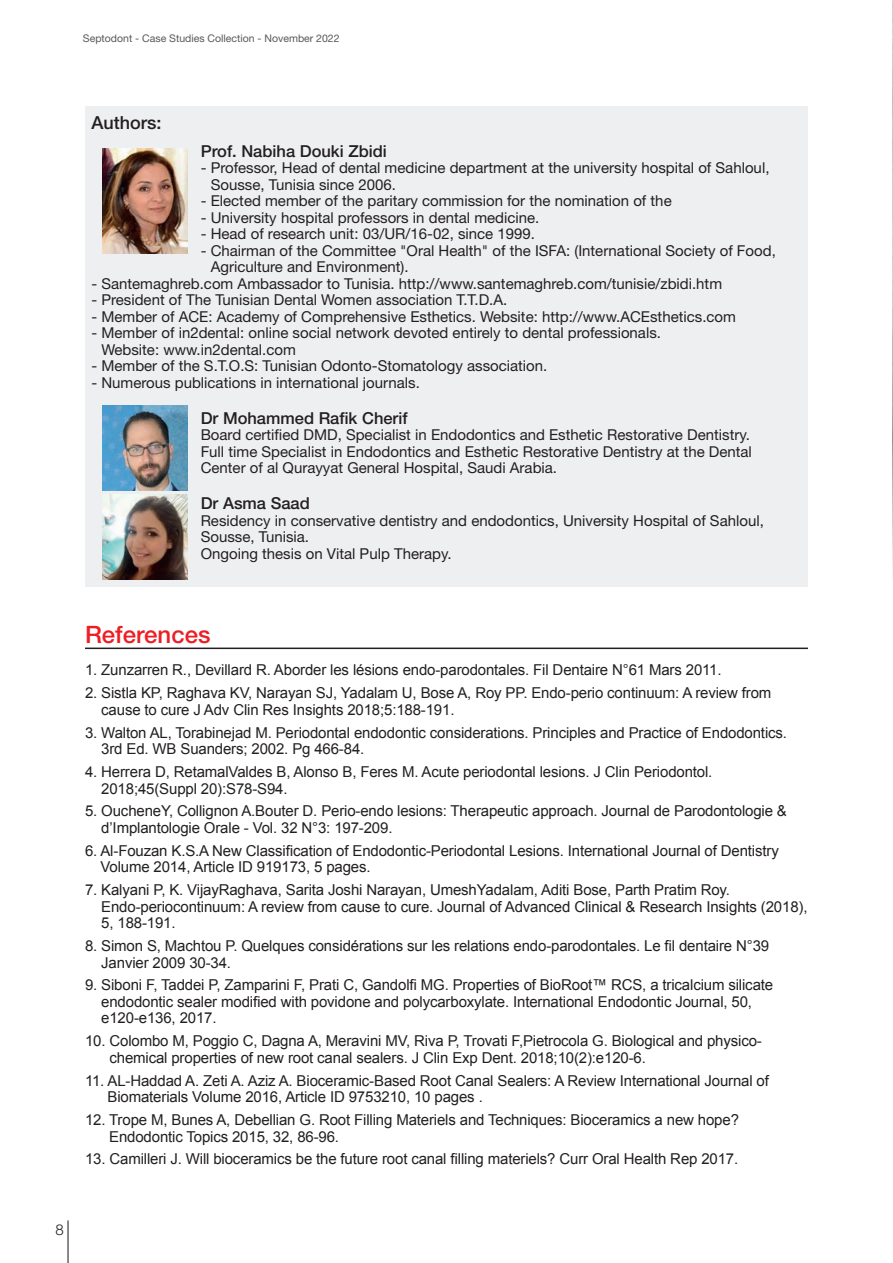
<style>
.page{position:relative;width:893px;height:1263px;background:#fff}
.page>*{position:absolute;margin:0;border:0;box-sizing:border-box;transform-origin:0 0}
.t1{font:500 24px "Helvetica Neue LT Std";color:#ee1d23}
.t2{font:500 18px "Helvetica Neue LT Std";color:#231f20}
.t3{font:500 16.5px "Helvetica Neue LT Std";color:#231f20}
.t4{font:15px/16.5px "Arial";letter-spacing:-.01em;color:#231f20}
.t5{font:15px/16.5px "Helvetica Neue LT Std";color:#231f20}
.t6{font:300 15px "Helvetica Neue LT Std";color:#231f20}
.t7{font:10.5px "Helvetica Neue LT Std";color:#57585a}
</style>
<div class="page">
<hr style="left:67px;top:1220px;width:2px;height:43px;background:#636366">
<div style="left:85px;top:106px;width:723px;height:481px;background:#eeeff0"></div>
<hr style="left:85px;top:647px;width:723px;height:2px;background:#231f20">
<img style="left:102px;top:148px;width:86px;height:105px">
<img style="left:102px;top:405px;width:86px;height:85px">
<img style="left:102px;top:494px;width:86px;height:85px">
<img style="left:892px;top:0;width:1px;height:572px">
<p class="t7" style="left:83px;top:32px;width:258px">Septodont - Case Studies Collection - November 2022</p>
<p class="t2" style="left:91px;top:112px;width:72px">Authors:</p>
<p class="t3" style="left:201px;top:141px;width:188px">Prof. Nabiha Douki Zbidi</p>
<p class="t5" style="left:211px;top:159px;width:560px;text-indent:-10px">- Professor, Head of dental medicine department at the university hospital of Sahloul,<br>Sousse, Tunisia since 2006.</p>
<p class="t5" style="left:201px;top:192px;width:472px">- Elected member of the paritary commission for the nomination of the</p>
<p class="t5" style="left:201px;top:209px;width:340px">- University hospital professors in dental medicine.</p>
<p class="t5" style="left:201px;top:225px;width:336px">- Head of research unit: 03/UR/16-02, since 1999.</p>
<p class="t5" style="left:211px;top:242px;width:567px;text-indent:-10px">- Chairman of the Committee "Oral Health" of the ISFA: (International Society of Food,<br>Agriculture and Environment).</p>
<p class="t5" style="left:91px;top:275px;width:632px">- Santemaghreb.com Ambassador to Tunisia. http://www.santemaghreb.com/tunisie/zbidi.htm</p>
<p class="t5" style="left:91px;top:291px;width:417px">- President of The Tunisian Dental Women association T.T.D.A.</p>
<p class="t5" style="left:91px;top:308px;width:646px">- Member of ACE: Academy of Comprehensive Esthetics. Website: http://www.ACEsthetics.com</p>
<p class="t5" style="left:101px;top:324px;width:561px;text-indent:-10px">- Member of in2dental: online social network devoted entirely to dental professionals.<br>Website: www.in2dental.com</p>
<p class="t5" style="left:91px;top:357px;width:457px">- Member of the S.T.O.S: Tunisian Odonto-Stomatology association.</p>
<p class="t5" style="left:91px;top:374px;width:330px">- Numerous publications in international journals.</p>
<p class="t3" style="left:201px;top:408px;width:208px">Dr Mohammed Rafik Cherif</p>
<p class="t5" style="left:201px;top:426px;width:553px">Board certified DMD, Specialist in Endodontics and Esthetic Restorative Dentistry.<br>Full time Specialist in Endodontics and Esthetic Restorative Dentistry at the Dental<br>Center of al Qurayyat General Hospital, Saudi Arabia.</p>
<p class="t3" style="left:201px;top:494px;width:111px">Dr Asma Saad</p>
<p class="t5" style="left:201px;top:512px;width:565px">Residency in conservative dentistry and endodontics, University Hospital of Sahloul,<br>Sousse, Tunisia.<br>Ongoing thesis on Vital Pulp Therapy.</p>
<h1 class="t1" style="left:85px;top:620px;width:127px">References</h1>
<p class="t4" style="left:85px;top:662px;width:638px">1. Zunzarren R., Devillard R. Aborder les lésions endo-parodontales. Fil Dentaire N°61 Mars 2011.</p>
<p class="t4" style="left:101px;top:685px;width:672px;text-indent:-16px">2. Sistla KP, Raghava KV, Narayan SJ, Yadalam U, Bose A, Roy PP. Endo-perio continuum: A review from cause to cure J Adv Clin Res Insights 2018;5:188-191.</p>
<p class="t4" style="left:101px;top:724px;width:687px;text-indent:-16px">3. Walton AL, Torabinejad M. Periodontal endodontic considerations. Principles and Practice of Endodontics.<br>3rd Ed. WB Suanders; 2002. Pg 466-84.</p>
<p class="t4" style="left:101px;top:764px;width:613px;text-indent:-16px">4. Herrera D, RetamalValdes B, Alonso B, Feres M. Acute periodontal lesions. J Clin Periodontol.<br>2018;45(Suppl 20):S78-S94.</p>
<p class="t4" style="left:101px;top:803px;width:687px;text-indent:-16px">5. OucheneY, Collignon A.Bouter D. Perio-endo lesions: Therapeutic approach. Journal de Parodontologie &amp; d’Implantologie Orale - Vol. 32 N°3: 197-209.</p>
<p class="t4" style="left:100px;top:842px;width:680px;text-indent:-15px">6. Al-Fouzan K.S.A New Classification of Endodontic-Periodontal Lesions. International Journal of Dentistry<br>Volume 2014, Article ID 919173, 5 pages.</p>
<p class="t4" style="left:101px;top:882px;width:708px;text-indent:-16px">7. Kalyani P, K. VijayRaghava, Sarita Joshi Narayan, UmeshYadalam, Aditi Bose, Parth Pratim Roy.<br>Endo-periocontinuum: A review from cause to cure. Journal of Advanced Clinical &amp; Research Insights (2018),<br>5, 188-191.</p>
<p class="t4" style="left:101px;top:938px;width:669px;text-indent:-16px">8. Simon S, Machtou P. Quelques considérations sur les relations endo-parodontales. Le fil dentaire N°39<br>Janvier 2009 30-34.</p>
<p class="t4" style="left:101px;top:977px;width:673px;text-indent:-16px">9. Siboni F, Taddei P, Zamparini F, Prati C, Gandolfi MG. Properties of BioRoot™ RCS, a tricalcium silicate endodontic sealer modified with povidone and polycarboxylate. International Endodontic Journal, 50, e120-e136, 2017.</p>
<p class="t4" style="left:109px;top:1033px;width:654px;text-indent:-24px">10. Colombo M, Poggio C, Dagna A, Meravini MV, Riva P, Trovati F,Pietrocola G. Biological and physico&shy;chemical properties of new root canal sealers. J Clin Exp Dent. 2018;10(2):e120-6.</p>
<p class="t4" style="left:108px;top:1072px;width:663px;text-indent:-22px">11. AL-Haddad A. Zeti A. Aziz A. Bioceramic-Based Root Canal Sealers: A Review International Journal of<br>Biomaterials Volume 2016, Article ID 9753210, 10 pages .</p>
<p class="t4" style="left:109px;top:1112px;width:631px;text-indent:-24px">12. Trope M, Bunes A, Debellian G. Root Filling Materiels and Techniques: Bioceramics a new hope?<br>Endodontic Topics 2015, 32, 86-96.</p>
<p class="t4" style="left:85px;top:1151px;width:655px">13. Camilleri J. Will bioceramics be the future root canal filling materiels? Curr Oral Health Rep 2017.</p>
<p class="t6" style="left:55px;top:1221px;width:10px">8</p>
</div>
